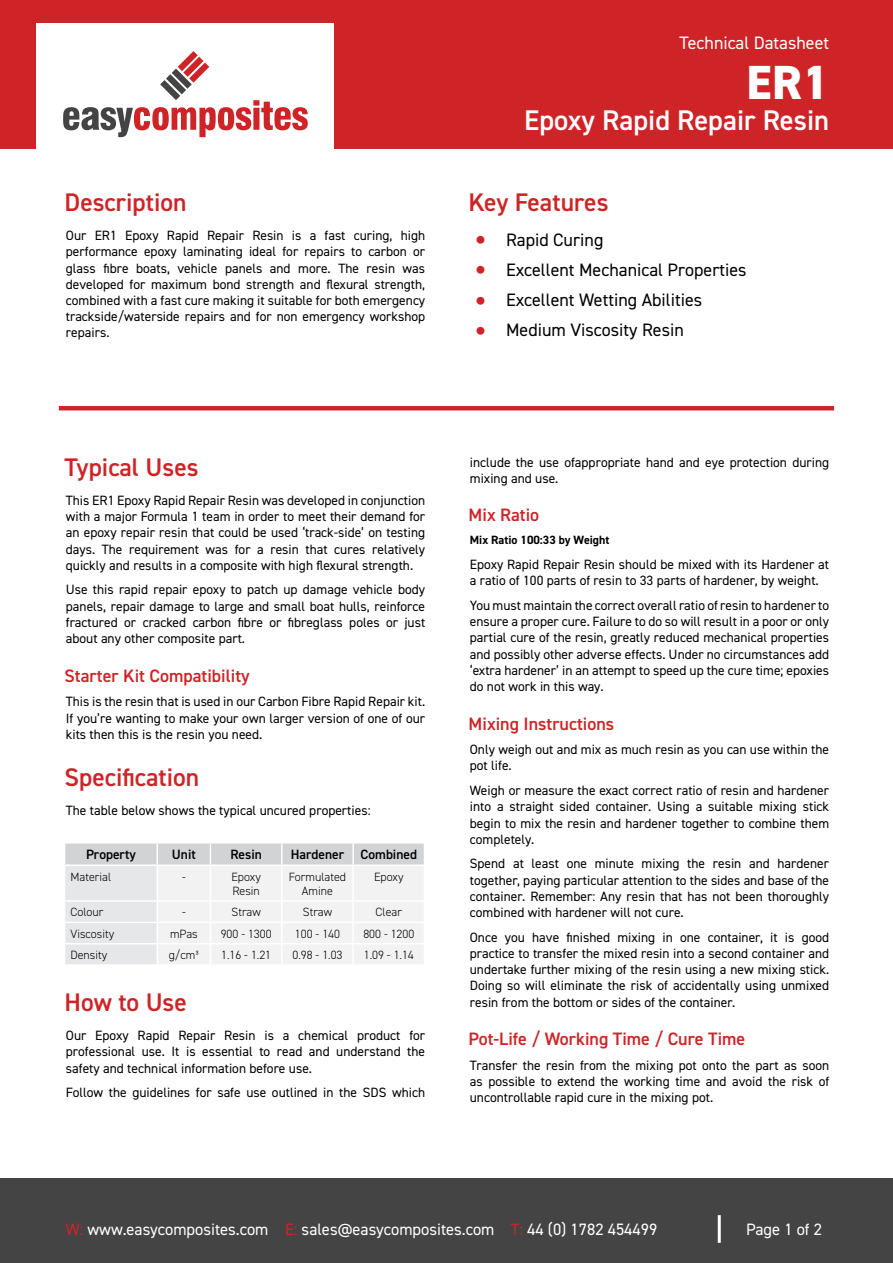
<style>
.page{position:relative;width:893px;height:1263px;background:#fff}
.page>*{position:absolute;margin:0;border:0;box-sizing:border-box;transform-origin:0 0}
.t1{font:800 48px "DIN2014";color:#fff}
.t2{font:600 28.5px "DIN2014";color:#fff}
.t3{font:600 25.5px "DIN2014";color:#cf2427}
.t4{font:18px "DIN2014";color:#000}
.t5{font:600 18px "DIN2014";color:#cf2427}
.t6{font:18px "DIN2014";color:#fff}
.t7{font:16.5px "DIN2014";color:#fff}
.t8{font:13.5px/16.2px "DIN2014";color:#000;text-align:justify}
.t9{font:600 13.5px "DIN2014";color:#000}
.t10{font:300 12px/14.4px "DIN2014";color:#000}
.t11{font:700 12px "DIN2014";color:#000}
.s1{font-weight:800;font-size:30px;color:#cf2427}
.s2{color:#cf2427}
</style>
<div class="page">
<hr style="left:59px;top:406px;width:775px;height:4px;background:#cf2427">
<div style="left:0;top:1178px;width:893px;height:85px;background:#444"></div>
<div style="left:0;top:0;width:893px;height:149px;background:#cf2427"></div>
<hr style="left:718px;top:1215px;width:3px;height:28px;background:#fff">
<div style="left:37px;top:23px;width:297px;height:137px;background:#fff"></div>
<svg style="left:63px;top:51px;width:245px;height:86px"></svg>
<svg style="left:65px;top:843px;width:359px;height:121px"></svg>
<h3 class="t6" style="left:679px;top:31px;width:151px">Technical Datasheet</h3>
<h1 class="t1" style="left:747px;top:51px;width:84px">ER1</h1>
<h3 class="t3" style="left:65px;top:186px;width:123px">Description</h3>
<p class="t8" style="left:66px;top:227px;width:361px">Our ER1 Epoxy Rapid Repair Resin is a fast curing, high performance epoxy laminating ideal for repairs to carbon or glass fibre boats, vehicle panels and more. The resin was developed for maximum bond strength and flexural strength, combined with a fast cure making it suitable for both emergency trackside/waterside repairs and for non emergency workshop repairs.</p>
<h2 class="t2" style="left:524px;top:102px;width:306px">Epoxy Rapid Repair Resin</h2>
<h3 class="t3" style="left:469px;top:186px;width:141px">Key Features</h3>
<h3 class="t4" style="left:476px;top:228px;width:129px"><span class="s1">•</span> Rapid Curing</h3>
<h3 class="t4" style="left:476px;top:258px;width:272px"><span class="s1">•</span> Excellent Mechanical Properties</h3>
<h3 class="t4" style="left:476px;top:288px;width:227px"><span class="s1">•</span> Excellent Wetting Abilities</h3>
<h3 class="t4" style="left:476px;top:318px;width:209px"><span class="s1">•</span> Medium Viscosity Resin</h3>
<h3 class="t3" style="left:65px;top:450px;width:135px">Typical Uses</h3>
<p class="t8" style="left:66px;top:492px;width:361px">This ER1 Epoxy Rapid Repair Resin was developed in conjunction with a major Formula 1 team in order to meet their demand for an epoxy repair resin that could be used ‘track-side’ on testing days. The requirement was for a resin that cures relatively quickly and results in a composite with high flexural strength.</p>
<p class="t8" style="left:66px;top:581px;width:361px">Use this rapid repair epoxy to patch up damage vehicle body panels, repair damage to large and small boat hulls, reinforce fractured or cracked carbon fibre or fibreglass poles or just about any other composite part.</p>
<h3 class="t5" style="left:65px;top:663px;width:187px">Starter Kit Compatibility</h3>
<p class="t8" style="left:66px;top:693px;width:361px">This is the resin that is used in our Carbon Fibre Rapid Repair kit.<br>If you’re wanting to make your own larger version of one of our kits then this is the resin you need.</p>
<h3 class="t3" style="left:65px;top:761px;width:136px">Specification</h3>
<p class="t8" style="left:66px;top:802px;width:306px">The table below shows the typical uncured properties:</p>
<p class="t9" style="left:86px;top:846px;width:51px">Property</p>
<p class="t9" style="left:172px;top:846px;width:25px">Unit</p>
<p class="t9" style="left:230px;top:846px;width:33px">Resin</p>
<p class="t9" style="left:291px;top:846px;width:128px">Hardener Combined</p>
<p class="t10" style="left:71px;top:869px;width:42px">Material</p>
<p class="t10" style="left:182px;top:869px;width:5px">-</p>
<p class="t10" style="left:231px;top:869px;width:31px">Epoxy<br>Resin</p>
<p class="t10" style="left:289px;top:869px;width:59px;text-align:center">Formulated<br>Amine</p>
<p class="t10" style="left:374px;top:869px;width:31px">Epoxy</p>
<p class="t10" style="left:71px;top:905px;width:35px">Colour</p>
<p class="t10" style="left:182px;top:905px;width:5px">-</p>
<p class="t10" style="left:232px;top:905px;width:31px">Straw</p>
<p class="t10" style="left:303px;top:905px;width:31px">Straw</p>
<p class="t10" style="left:376px;top:905px;width:28px">Clear</p>
<p class="t10" style="left:71px;top:926px;width:45px">Viscosity</p>
<p class="t10" style="left:170px;top:926px;width:29px">mPas</p>
<p class="t10" style="left:221px;top:926px;width:52px">900 - 1300</p>
<p class="t10" style="left:295px;top:926px;width:46px">100 - 140</p>
<p class="t10" style="left:363px;top:926px;width:52px">800 - 1200</p>
<p class="t10" style="left:71px;top:948px;width:38px">Density</p>
<p class="t10" style="left:169px;top:948px;width:32px">g/cm³</p>
<p class="t10" style="left:221px;top:948px;width:52px">1.16 - 1.21</p>
<p class="t10" style="left:292px;top:948px;width:52px">0.98 - 1.03</p>
<p class="t10" style="left:364px;top:948px;width:52px">1.09 - 1.14</p>
<h3 class="t3" style="left:65px;top:985px;width:124px">How to Use</h3>
<p class="t8" style="left:66px;top:1027px;width:361px">Our Epoxy Rapid Repair Resin is a chemical product for professional use. It is essential to read and understand the safety and technical information before use.</p>
<p class="t8" style="left:66px;top:1084px;width:361px">Follow the guidelines for safe use outlined in the SDS which</p>
<p class="t8" style="left:470px;top:454px;width:361px">include the use ofappropriate hand and eye protection during mixing and use.</p>
<h3 class="t5" style="left:469px;top:503px;width:72px">Mix Ratio</h3>
<p class="t11" style="left:470px;top:532px;width:141px">Mix Ratio 100:33 by Weight</p>
<p class="t8" style="left:470px;top:556px;width:361px">Epoxy Rapid Repair Resin should be mixed with its Hardener at a ratio of 100 parts of resin to 33 parts of hardener, by weight.</p>
<p class="t8" style="left:470px;top:597px;width:361px">You must maintain the correct overall ratio of resin to hardener to ensure a proper cure. Failure to do so will result in a poor or only partial cure of the resin, greatly reduced mechanical properties and possibly other adverse effects. Under no circumstances add ‘extra hardener’ in an attempt to speed up the cure time; epoxies do not work in this way.</p>
<h3 class="t5" style="left:469px;top:711px;width:147px">Mixing Instructions</h3>
<p class="t8" style="left:470px;top:741px;width:361px">Only weigh out and mix as much resin as you can use within the pot life.</p>
<p class="t8" style="left:470px;top:782px;width:361px">Weigh or measure the exact correct ratio of resin and hardener into a straight sided container. Using a suitable mixing stick begin to mix the resin and hardener together to combine them completely.</p>
<p class="t8" style="left:470px;top:855px;width:361px">Spend at least one minute mixing the resin and hardener together, paying particular attention to the sides and base of the container. Remember: Any resin that has not been thoroughly combined with hardener will not cure.</p>
<p class="t8" style="left:470px;top:929px;width:361px">Once you have finished mixing in one container, it is good practice to transfer the mixed resin into a second container and undertake further mixing of the resin using a new mixing stick.<br>Doing so will eliminate the risk of accidentally using unmixed resin from the bottom or sides of the container.</p>
<h3 class="t5" style="left:469px;top:1027px;width:278px">Pot-Life / Working Time / Cure Time</h3>
<p class="t8" style="left:470px;top:1057px;width:361px">Transfer the resin from the mixing pot onto the part as soon as possible to extend the working time and avoid the risk of uncontrollable rapid cure in the mixing pot.</p>
<p class="t7" style="left:66px;top:1219px;width:593px"><span class="s2">W:</span> www.easycomposites.com <span class="s2">E:</span> sales@easycomposites.com <span class="s2">T:</span> 44 (0) 1782 454499</p>
<p class="t7" style="left:746px;top:1219px;width:77px">Page 1 of 2</p>
</div>
